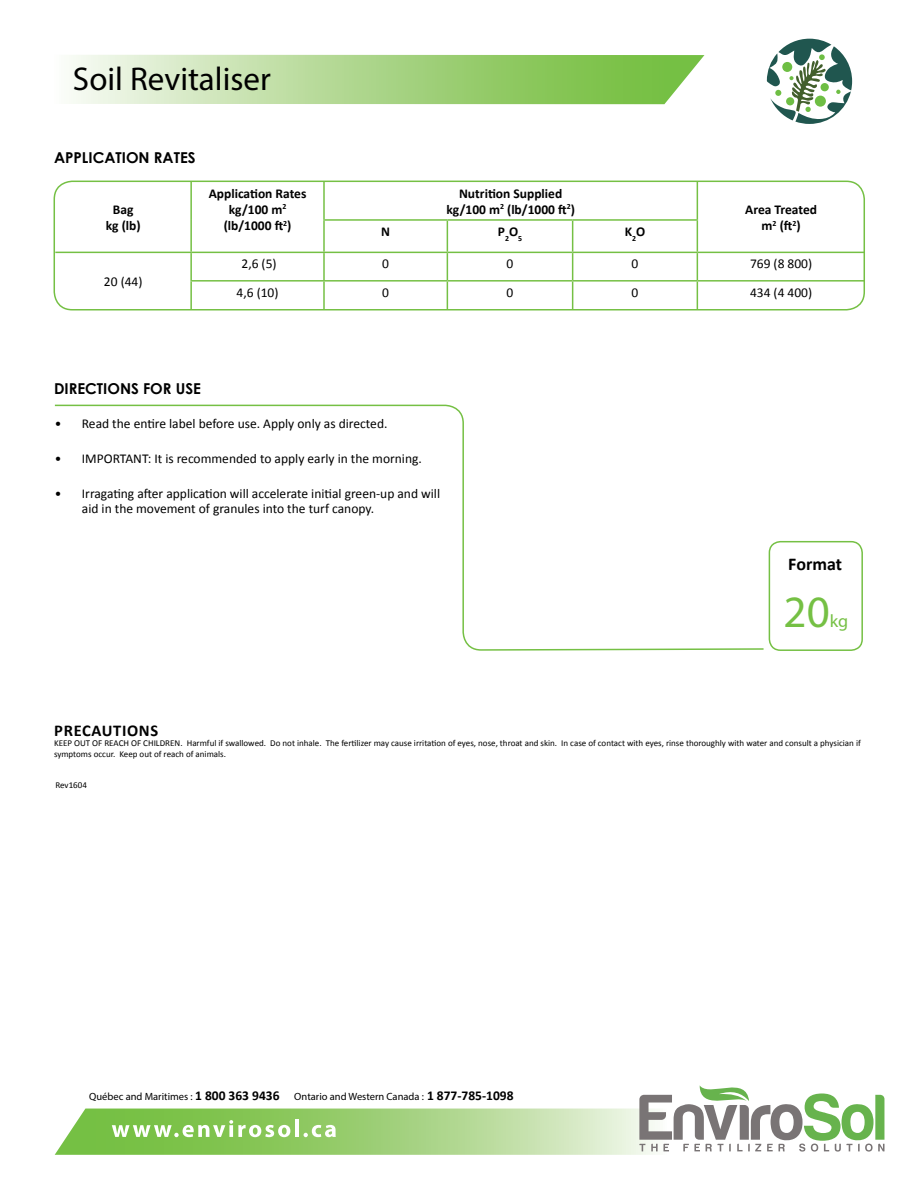
<style>
.page{position:relative;width:918px;height:1188px;background:#fff}
.page>*{position:absolute;margin:0;border:0;box-sizing:border-box;transform-origin:0 0}
.t1{font:45px "Myriad Pro";color:#75c044}
.t2{font:33px "Myriad Pro";color:#000}
.t3{font:700 18px "Calibri";color:#000}
.t4{font:18px "Myriad Pro";color:#75c044}
.t5{font:700 16.5px "Calibri";letter-spacing:.04em;color:#000}
.t6{font:700 15px "Century Gothic";color:#000}
.t7{font:13.5px/15px "Calibri";color:#000}
.t8{font:700 13.5px/16.2px "Calibri";color:#000;text-align:center}
.t9{font:10.5px "Myriad Pro";color:#000}
.t10{font:9px/10.5px "Calibri";color:#000}
.s1{font-family:"Calibri";font-weight:700;font-size:13.5px}
</style>
<div class="page">
<div style="left:54px;top:181px;width:811px;height:130px;border:2px solid #75c044;border-radius:18px"></div>
<svg style="left:54px;top:404px;width:710px;height:246px"></svg>
<svg style="left:71px;top:55px;width:633px;height:49px;background:#b0d890"></svg>
<div style="left:769px;top:541px;width:94px;height:110px;border:2px solid #75c044;border-radius:11px"></div>
<hr style="left:190px;top:182px;width:2px;height:38px;background:#75c044">
<hr style="left:190px;top:220px;width:2px;height:32px;background:#75c044">
<hr style="left:323px;top:182px;width:2px;height:37px;background:#75c044">
<hr style="left:697px;top:182px;width:1px;height:37px;background:#75c044">
<hr style="left:323px;top:219px;width:124px;height:2px;background:#75c044">
<hr style="left:323px;top:221px;width:2px;height:31px;background:#75c044">
<hr style="left:447px;top:219px;width:126px;height:2px;background:#75c044">
<hr style="left:447px;top:221px;width:1px;height:31px;background:#75c044">
<hr style="left:573px;top:219px;width:125px;height:2px;background:#75c044">
<hr style="left:572px;top:221px;width:1px;height:31px;background:#75c044">
<hr style="left:697px;top:221px;width:1px;height:31px;background:#75c044">
<hr style="left:55px;top:252px;width:136px;height:1px;background:#75c044">
<hr style="left:191px;top:252px;width:133px;height:1px;background:#75c044">
<hr style="left:190px;top:253px;width:2px;height:27px;background:#75c044">
<hr style="left:324px;top:252px;width:123px;height:1px;background:#75c044">
<hr style="left:323px;top:253px;width:2px;height:27px;background:#75c044">
<hr style="left:447px;top:252px;width:126px;height:1px;background:#75c044">
<hr style="left:573px;top:252px;width:124px;height:1px;background:#75c044">
<hr style="left:697px;top:252px;width:168px;height:1px;background:#75c044">
<hr style="left:190px;top:280px;width:134px;height:2px;background:#75c044">
<hr style="left:190px;top:282px;width:2px;height:27px;background:#75c044">
<hr style="left:324px;top:280px;width:123px;height:2px;background:#75c044">
<hr style="left:323px;top:282px;width:2px;height:27px;background:#75c044">
<hr style="left:447px;top:280px;width:126px;height:2px;background:#75c044">
<svg style="left:447px;top:253px;width:1px;height:56px"></svg>
<hr style="left:573px;top:280px;width:124px;height:2px;background:#75c044">
<svg style="left:572px;top:253px;width:1px;height:56px"></svg>
<hr style="left:697px;top:280px;width:168px;height:2px;background:#75c044">
<svg style="left:697px;top:253px;width:1px;height:56px"></svg>
<svg style="left:685px;top:554px;width:60px;height:14px"></svg>
<svg style="left:694px;top:579px;width:41px;height:61px"></svg>
<svg style="left:767px;top:39px;width:85px;height:85px"></svg>
<svg style="left:55px;top:1085px;width:830px;height:70px"></svg>
<h2 class="t2" style="left:73px;top:58px;width:199px">Soil Revitaliser</h2>
<p class="t6" style="left:54px;top:146px;width:143px">APPLICATION RATES</p>
<p class="t8" style="left:106px;top:201px;width:36px">Bag kg (lb)</p>
<p class="t7" style="left:104px;top:274px;width:40px">20 (44)</p>
<p class="t8" style="left:209px;top:185px;width:99px">Application Rates kg/100 m<sup>2 </sup>(lb/1000 ft<sup>2</sup>)</p>
<p class="t8" style="left:446px;top:185px;width:130px">Nutrition Supplied kg/100 m<sup>2</sup> (lb/1000 ft<sup>2</sup>)</p>
<p class="t8" style="left:381px;top:223px;width:10px">N</p>
<p class="t8" style="left:498px;top:223px;width:26px">P<sub>2</sub>O<sub>5</sub></p>
<p class="t8" style="left:625px;top:223px;width:22px">K<sub>2</sub>O</p>
<p class="t8" style="left:745px;top:201px;width:73px">Area Treated m<sup>2</sup> (ft<sup>2</sup>)</p>
<p class="t7" style="left:242px;top:257px;width:37px">2,6 (5)</p>
<p class="t7" style="left:382px;top:257px;width:8px">0</p>
<p class="t7" style="left:507px;top:257px;width:8px">0</p>
<p class="t7" style="left:632px;top:257px;width:8px">0</p>
<p class="t7" style="left:750px;top:257px;width:64px">769 (8 800)</p>
<p class="t7" style="left:237px;top:285px;width:43px">4,6 (10)</p>
<p class="t7" style="left:382px;top:285px;width:8px">0</p>
<p class="t7" style="left:507px;top:285px;width:8px">0</p>
<p class="t7" style="left:632px;top:285px;width:8px">0</p>
<p class="t7" style="left:750px;top:285px;width:64px">434 (4 400)</p>
<p class="t6" style="left:54px;top:378px;width:149px">DIRECTIONS FOR USE</p>
<p class="t7" style="left:55px;top:416px;width:334px">• Read the entire label before use. Apply only as directed.</p>
<p class="t7" style="left:55px;top:451px;width:369px">• IMPORTANT: It is recommended to apply early in the morning.</p>
<p class="t7" style="left:82px;top:486px;width:360px;text-indent:-27px">• Irragating after application will accelerate initial green-up and will aid in the movement of granules into the turf canopy.</p>
<h3 class="t3" style="left:788px;top:552px;width:55px">Format</h3>
<h1 class="t1" style="left:784px;top:584px;width:48px">20</h1>
<h3 class="t4" style="left:830px;top:610px;width:20px">kg</h3>
<p class="t5" style="left:54px;top:720px;width:105px">PRECAUTIONS</p>
<p class="t10" style="left:54px;top:738px;width:808px">KEEP OUT OF REACH OF CHILDREN. Harmful if swallowed. Do not inhale. The fertilizer may cause irritation of eyes, nose, throat and skin. In case of contact with eyes, rinse thoroughly with water and consult a physician if symptoms occur. Keep out of reach of animals.</p>
<p class="t10" style="left:56px;top:780px;width:33px">Rev1604</p>
<p class="t9" style="left:89px;top:1090px;width:426px">Québec and Maritimes : <span class="s1">1 800 363 9436</span> Ontario and Western Canada : <span class="s1">1 877-785-1098</span></p>
</div>
